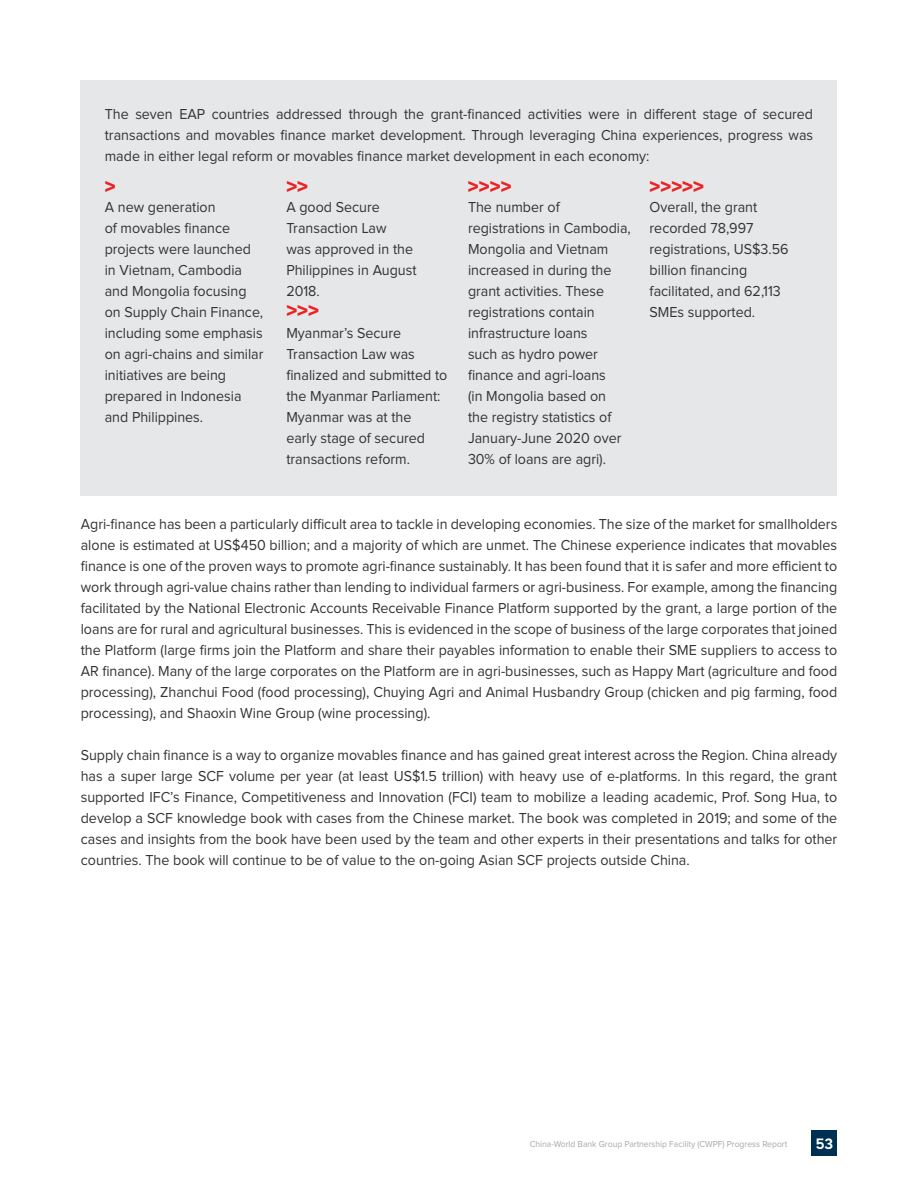
<style>
.page{position:relative;width:918px;height:1188px;background:#fff}
.page>*{position:absolute;margin:0;border:0;box-sizing:border-box;transform-origin:0 0}
.t1{font:900 22.5px "Proxima Nova";color:#ed2124;scale:.95 1}
.t2{font:15px/21px "Proxima Nova";color:#333334;scale:.95 1}
.t3{font:700 15px "Andes";color:#fff;scale:.95 1}
.t4{font:9px "Proxima Nova";color:#a6a8ab;scale:.95 1}
</style>
<div class="page">
<div style="left:81px;top:81px;width:756px;height:415px;background:#e6e7e8"></div>
<div style="left:812px;top:1131px;width:25px;height:25px;background:#002f54"></div>
<p class="t2" style="left:105px;top:104px;width:747px;text-align:justify">The seven EAP countries addressed through the grant-financed activities were in different stage of secured transactions and movables finance market development. Through leveraging China experiences, progress was made in either legal reform or movables finance market development in each economy:</p>
<h1 class="t1" style="left:105px;top:176px;width:13px">&gt;</h1>
<h1 class="t1" style="left:286px;top:176px;width:24px">&gt;&gt;</h1>
<h1 class="t1" style="left:468px;top:176px;width:47px">&gt;&gt;&gt;&gt;</h1>
<h1 class="t1" style="left:650px;top:176px;width:59px">&gt;&gt;&gt;&gt;&gt;</h1>
<p class="t2" style="left:105px;top:197px;width:169px">A new generation<br>of movables finance projects were launched in Vietnam, Cambodia and Mongolia focusing on Supply Chain Finance, including some emphasis on agri-chains and similar initiatives are being prepared in Indonesia and Philippines.</p>
<p class="t2" style="left:286px;top:197px;width:139px">A good Secure<br>Transaction Law<br>was approved in the<br>Philippines in August<br>2018.</p>
<h1 class="t1" style="left:286px;top:301px;width:36px">&gt;&gt;&gt;</h1>
<p class="t2" style="left:286px;top:323px;width:171px">Myanmar’s Secure<br>Transaction Law was finalized and submitted to the Myanmar Parliament:<br>Myanmar was at the<br>early stage of secured transactions reform.</p>
<p class="t2" style="left:468px;top:197px;width:173px">The number of registrations in Cambodia,<br>Mongolia and Vietnam increased in during the grant activities. These registrations contain infrastructure loans<br>such as hydro power finance and agri-loans<br>(in Mongolia based on<br>the registry statistics of<br>January-June 2020 over<br>30% of loans are agri).</p>
<p class="t2" style="left:650px;top:197px;width:148px">Overall, the grant recorded 78,997 registrations, US$3.56 billion financing facilitated, and 62,113<br>SMEs supported.</p>
<p class="t2" style="left:81px;top:515px;width:798px;text-align:justify">Agri-finance has been a particularly difficult area to tackle in developing economies. The size of the market for smallholders alone is estimated at US$450 billion; and a majority of which are unmet. The Chinese experience indicates that movables finance is one of the proven ways to promote agri-finance sustainably. It has been found that it is safer and more efficient to work through agri-value chains rather than lending to individual farmers or agri-business. For example, among the financing facilitated by the National Electronic Accounts Receivable Finance Platform supported by the grant, a large portion of the loans are for rural and agricultural businesses. This is evidenced in the scope of business of the large corporates that joined the Platform (large firms join the Platform and share their payables information to enable their SME suppliers to access to AR finance). Many of the large corporates on the Platform are in agri-businesses, such as Happy Mart (agriculture and food processing), Zhanchui Food (food processing), Chuying Agri and Animal Husbandry Group (chicken and pig farming, food processing), and Shaoxin Wine Group (wine processing).</p>
<p class="t2" style="left:81px;top:746px;width:798px;text-align:justify">Supply chain finance is a way to organize movables finance and has gained great interest across the Region. China already has a super large SCF volume per year (at least US$1.5 trillion) with heavy use of e-platforms. In this regard, the grant supported IFC’s Finance, Competitiveness and Innovation (FCI) team to mobilize a leading academic, Prof. Song Hua, to develop a SCF knowledge book with cases from the Chinese market. The book was completed in 2019; and some of the cases and insights from the book have been used by the team and other experts in their presentations and talks for other countries. The book will continue to be of value to the on-going Asian SCF projects outside China.</p>
<p class="t4" style="left:530px;top:1139px;width:273px">China-World Bank Group Partnership Facility (CWPF) Progress Report</p>
<p class="t3" style="left:816px;top:1134px;width:20px">53</p>
</div>
